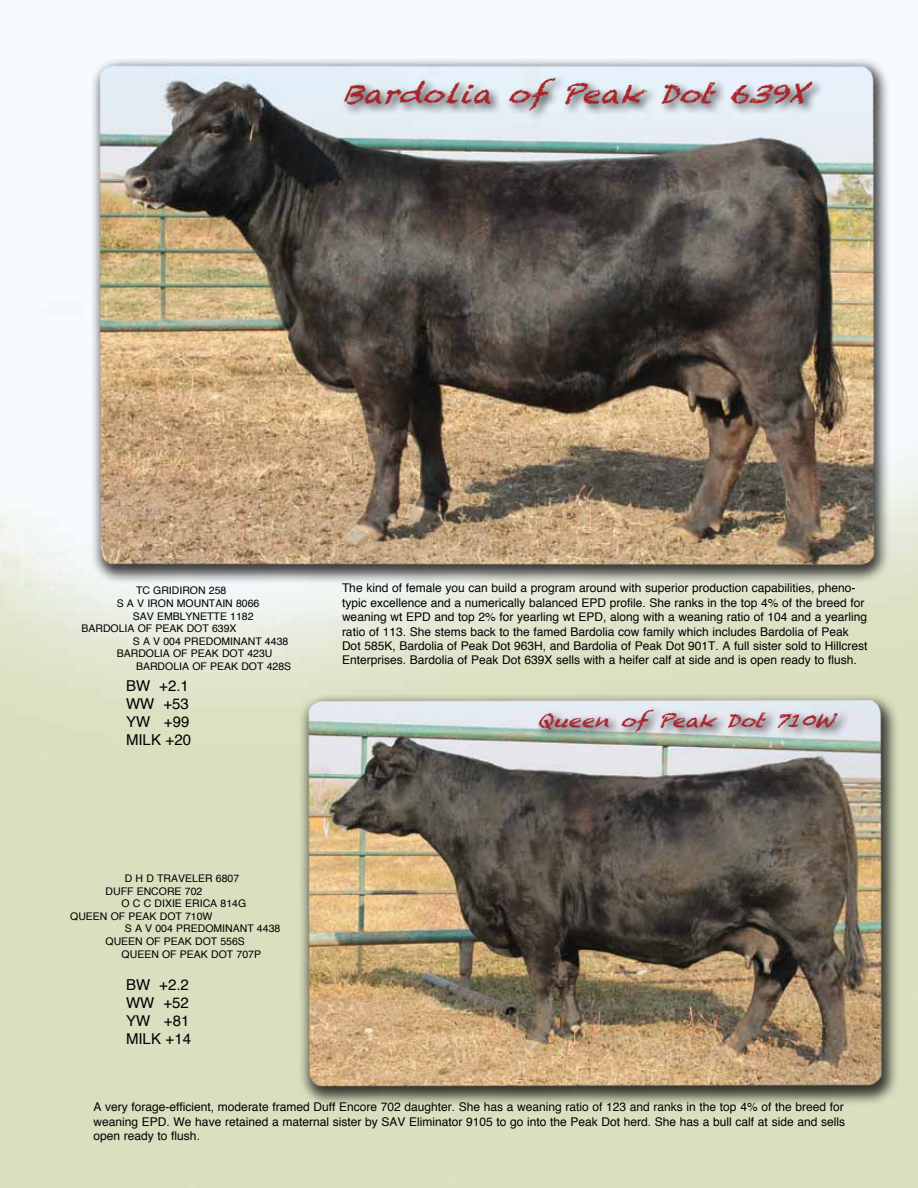
<style>
.page{position:relative;width:918px;height:1188px;background:#fff}
.page>*{position:absolute;margin:0;border:0;box-sizing:border-box;transform-origin:0 0}
.t1{font:italic 26.25px "Chalkduster";color:#aa2228;scale:1.14 1}
.t2{font:italic 18.3px "Chalkduster";color:#aa2228;scale:1.14 1}
.t3{font:15px/18px "Helvetica";color:#000}
.t4{font:12px/14.4px "Helvetica";color:#000}
.t5{font:10.5px/12.6px "Helvetica";color:#000}
</style>
<div class="page">
<div style="left:89px;top:57px;width:802px;height:527px;background:#000;opacity:.75"></div>
<div style="left:94px;top:61px;width:783px;height:510px;background:#000;opacity:.75"></div>
<div style="left:341px;top:74px;width:483px;height:48px;background:#000;opacity:.75"></div>
<div style="left:298px;top:692px;width:602px;height:414px;background:#000;opacity:.75"></div>
<div style="left:302px;top:697px;width:584px;height:396px;background:#000;opacity:.75"></div>
<div style="left:536px;top:706px;width:314px;height:37px;background:#000;opacity:.75"></div>
<h1 class="t1" style="left:342px;top:78px;width:431px">BardoliaofPeakDot639X</h1>
<p class="t5" style="left:136px;top:585px;width:92px">TC GRIDIRON 258</p>
<p class="t5" style="left:117px;top:597px;width:144px">S A V IRON MOUNTAIN 8066</p>
<p class="t5" style="left:133px;top:610px;width:122px">SAV EMBLYNETTE 1182</p>
<p class="t5" style="left:81px;top:622px;width:157px">BARDOLIA OF PEAK DOT 639X</p>
<p class="t5" style="left:133px;top:635px;width:157px">S A V 004 PREDOMINANT 4438</p>
<p class="t5" style="left:117px;top:648px;width:157px">BARDOLIA OF PEAK DOT 423U</p>
<p class="t5" style="left:136px;top:660px;width:157px">BARDOLIA OF PEAK DOT 428S</p>
<p class="t3" style="left:126px;top:677px;width:67px">BW +2.1<br>WW +53<br>YW +99<br>MILK +20</p>
<p class="t4" style="left:342px;top:581px;width:527px">The kind of female you can build a program around with superior production capabilities, pheno&shy;typic excellence and a numerically balanced EPD profile. She ranks in the top 4% of the breed for weaning wt EPD and top 2% for yearling wt EPD, along with a weaning ratio of 104 and a yearling ratio of 113. She stems back to the famed Bardolia cow family which includes Bardolia of Peak Dot 585K, Bardolia of Peak Dot 963H, and Bardolia of Peak Dot 901T. A full sister sold to Hillcrest Enterprises. Bardolia of Peak Dot 639X sells with a heifer calf at side and is open ready to flush.</p>
<h2 class="t2" style="left:536px;top:710px;width:278px">QueenofPeakDot710W</h2>
<p class="t5" style="left:106px;top:872px;width:135px;text-indent:19px">D H D TRAVELER 6807<br>DUFF ENCORE 702</p>
<p class="t5" style="left:122px;top:898px;width:126px">O C C DIXIE ERICA 814G</p>
<p class="t5" style="left:70px;top:910px;width:144px">QUEEN OF PEAK DOT 710W</p>
<p class="t5" style="left:125px;top:923px;width:157px">S A V 004 PREDOMINANT 4438</p>
<p class="t5" style="left:106px;top:935px;width:141px">QUEEN OF PEAK DOT 556S</p>
<p class="t5" style="left:122px;top:948px;width:141px">QUEEN OF PEAK DOT 707P</p>
<p class="t3" style="left:126px;top:976px;width:67px">BW +2.2<br>WW +52<br>YW +81<br>MILK +14</p>
<p class="t4" style="left:94px;top:1100px;width:753px;text-align:justify">A very forage-efficient, moderate framed Duff Encore 702 daughter. She has a weaning ratio of 123 and ranks in the top 4% of the breed for weaning EPD. We have retained a maternal sister by SAV Eliminator 9105 to go into the Peak Dot herd. She has a bull calf at side and sells open ready to flush.</p>
</div>
